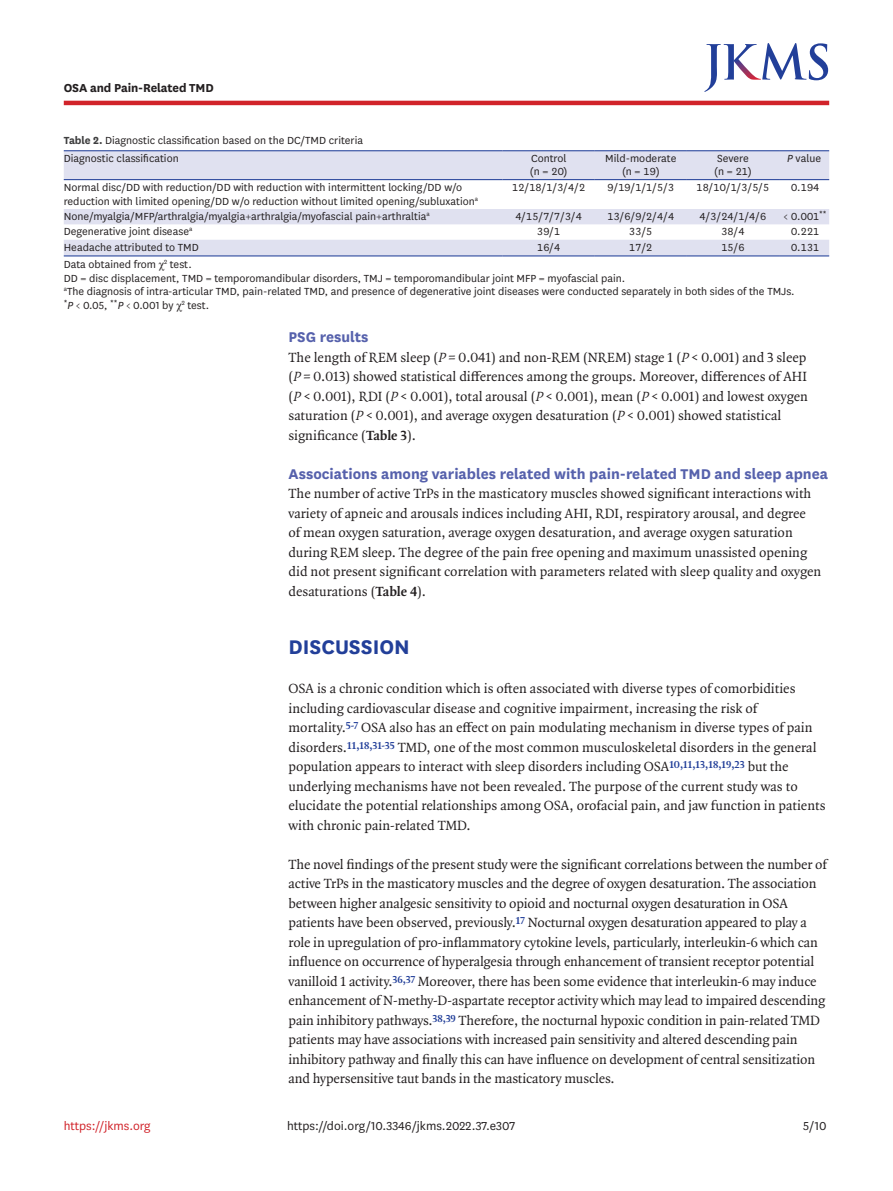
<style>
.page{position:relative;width:893px;height:1191px;background:#fff}
.page>*{position:absolute;margin:0;border:0;box-sizing:border-box;transform-origin:0 0}
.body_title1{font:700 23.1px "National";color:#223f99}
.body_title2{font:700 16.5px "National";color:#5661ac}
.body_p_first{font:14.25px/19.5px "Quadraat OT";color:#231f20}
.body_p{font:14.25px/19.5px "Quadraat OT";letter-spacing:-.01em;color:#231f20}
.doi_running_footer{font:13.5px "National";color:#231f20}
.alt-title-type{font:700 13.5px "National";letter-spacing:-.01em;color:#231f20}
.t1{font:13.5px "National";color:#d1232a}
.tbody_entry{font:12px/13.5px "National";color:#231f20}
.table-wrap-foot_p{font:12px "National";color:#231f20}
.thead_entry{font:12px/13.5px "National";color:#231f20}
.table-wrap_caption{font:12px "National";color:#231f20}
.table-wrap-foot_p_fi{font:12px "National";color:#231f20}
.s1{font-weight:700;color:#3e3e3f}
.s2{font-style:italic}
.s3{font-family:"Times New Roman"}
.s4{font-weight:700}
</style>
<div class="page">
<hr style="left:64px;top:101px;width:765px;height:4px;background:#d1232a">
<svg style="left:704px;top:43px;width:124px;height:49px"></svg>
<svg style="left:64px;top:151px;width:765px;height:104px;fill:#e0e1f0"></svg>
<hr style="left:64px;top:150px;width:439px;height:1px;background:#223f99">
<hr style="left:503px;top:150px;width:92px;height:1px;background:#223f99">
<hr style="left:595px;top:150px;width:92px;height:1px;background:#223f99">
<hr style="left:687px;top:150px;width:92px;height:1px;background:#223f99">
<hr style="left:779px;top:150px;width:50px;height:1px;background:#223f99">
<hr style="left:64px;top:179px;width:439px;height:1px;background:#223f99">
<hr style="left:503px;top:179px;width:92px;height:1px;background:#223f99">
<hr style="left:595px;top:179px;width:92px;height:1px;background:#223f99">
<hr style="left:687px;top:179px;width:92px;height:1px;background:#223f99">
<hr style="left:779px;top:179px;width:50px;height:1px;background:#223f99">
<hr style="left:64px;top:255px;width:439px;height:1px;background:#223f99">
<hr style="left:503px;top:255px;width:92px;height:1px;background:#223f99">
<hr style="left:595px;top:255px;width:92px;height:1px;background:#223f99">
<hr style="left:687px;top:255px;width:92px;height:1px;background:#223f99">
<hr style="left:779px;top:255px;width:50px;height:1px;background:#223f99">
<p class="alt-title-type" style="left:64px;top:78px;width:152px">OSA and Pain-Related TMD</p>
<p class="table-wrap_caption" style="left:64px;top:133px;width:301px"><span class="s1">Table 2.</span> Diagnostic classification based on the DC/TMD criteria</p>
<p class="thead_entry" style="left:64px;top:151px;width:116px">Diagnostic classification</p>
<p class="thead_entry" style="left:530px;top:151px;width:39px">Control (n = 20)</p>
<p class="thead_entry" style="left:605px;top:151px;width:73px;text-align:center">Mild-moderate (n = 19)</p>
<p class="thead_entry" style="left:714px;top:151px;width:39px">Severe (n = 21)</p>
<p class="thead_entry" style="left:787px;top:151px;width:35px"><span class="s2">P</span> value</p>
<p class="tbody_entry" style="left:64px;top:180px;width:416px">Normal disc/DD with reduction/DD with reduction with intermittent locking/DD w/o reduction with limited opening/DD w/o reduction without limited opening/subluxation<sup>a</sup></p>
<p class="tbody_entry" style="left:512px;top:180px;width:75px">12/18/1/3/4/2</p>
<p class="tbody_entry" style="left:607px;top:180px;width:69px">9/19/1/1/5/3</p>
<p class="tbody_entry" style="left:696px;top:180px;width:75px">18/10/1/3/5/5</p>
<p class="tbody_entry" style="left:791px;top:180px;width:30px">0.194</p>
<p class="tbody_entry" style="left:64px;top:209px;width:368px">None/myalgia/MFP/arthralgia/myalgia+arthralgia/myofascial pain+arthraltia<sup>a</sup></p>
<p class="tbody_entry" style="left:515px;top:209px;width:69px">4/15/7/7/3/4</p>
<p class="tbody_entry" style="left:607px;top:209px;width:69px">13/6/9/2/4/4</p>
<p class="tbody_entry" style="left:699px;top:209px;width:69px">4/3/24/1/4/6</p>
<p class="tbody_entry" style="left:784px;top:209px;width:44px">&lt; 0.001<sup>**</sup></p>
<p class="tbody_entry" style="left:64px;top:224px;width:130px">Degenerative joint disease<sup>a</sup></p>
<p class="tbody_entry" style="left:537px;top:224px;width:25px">39/1</p>
<p class="tbody_entry" style="left:629px;top:224px;width:25px">33/5</p>
<p class="tbody_entry" style="left:721px;top:224px;width:25px">38/4</p>
<p class="tbody_entry" style="left:791px;top:224px;width:30px">0.221</p>
<p class="tbody_entry" style="left:64px;top:240px;width:137px">Headache attributed to TMD</p>
<p class="tbody_entry" style="left:537px;top:240px;width:25px">16/4</p>
<p class="tbody_entry" style="left:629px;top:240px;width:25px">17/2</p>
<p class="tbody_entry" style="left:721px;top:240px;width:25px">15/6</p>
<p class="tbody_entry" style="left:791px;top:240px;width:30px">0.131</p>
<p class="table-wrap-foot_p_fi" style="left:64px;top:257px;width:129px">Data obtained from <span class="s3">χ</span><sup>2</sup> test.</p>
<p class="table-wrap-foot_p" style="left:64px;top:270px;width:563px">DD = disc displacement, TMD = temporomandibular disorders, TMJ = temporomandibular joint MFP = myofascial pain.</p>
<p class="table-wrap-foot_p" style="left:64px;top:284px;width:732px"><sup>a</sup>The diagnosis of intra-articular TMD, pain-related TMD, and presence of degenerative joint diseases were conducted separately in both sides of the TMJs.</p>
<p class="table-wrap-foot_p" style="left:64px;top:297px;width:147px"><sup>*</sup><span class="s2">P</span> &lt; 0.05, <sup>**</sup><span class="s2">P</span> &lt; 0.001 by <span class="s3">χ</span><sup>2</sup> test.</p>
<p class="body_title2" style="left:289px;top:325px;width:82px">PSG results</p>
<p class="body_p_first" style="left:289px;top:347px;width:521px">The length of REM sleep (<span class="s2">P</span> = 0.041) and non-REM (NREM) stage 1 (<span class="s2">P</span> &lt; 0.001) and 3 sleep (<span class="s2">P</span> = 0.013) showed statistical differences among the groups. Moreover, differences of AHI (<span class="s2">P</span> &lt; 0.001), RDI (<span class="s2">P</span> &lt; 0.001), total arousal (<span class="s2">P</span> &lt; 0.001), mean (<span class="s2">P</span> &lt; 0.001) and lowest oxygen saturation (<span class="s2">P</span> &lt; 0.001), and average oxygen desaturation (<span class="s2">P</span> &lt; 0.001) showed statistical significance (<span class="s4">Table 3</span>).</p>
<p class="body_title2" style="left:289px;top:462px;width:541px">Associations among variables related with pain-related TMD and sleep apnea</p>
<p class="body_p_first" style="left:289px;top:484px;width:534px">The number of active TrPs in the masticatory muscles showed significant interactions with variety of apneic and arousals indices including AHI, RDI, respiratory arousal, and degree<br>of mean oxygen saturation, average oxygen desaturation, and average oxygen saturation during REM sleep. The degree of the pain free opening and maximum unassisted opening did not present significant correlation with parameters related with sleep quality and oxygen desaturations (<span class="s4">Table 4</span>).</p>
<p class="body_title1" style="left:289px;top:631px;width:123px">DISCUSSION</p>
<p class="body_p_first" style="left:289px;top:679px;width:539px">OSA is a chronic condition which is often associated with diverse types of comorbidities including cardiovascular disease and cognitive impairment, increasing the risk of mortality.<sup>5-7</sup> OSA also has an effect on pain modulating mechanism in diverse types of pain disorders.<sup>11,18,31-35</sup> TMD, one of the most common musculoskeletal disorders in the general population appears to interact with sleep disorders including OSA<sup>10,11,13,18,19,23</sup> but the underlying mechanisms have not been revealed. The purpose of the current study was to elucidate the potential relationships among OSA, orofacial pain, and jaw function in patients with chronic pain-related TMD.</p>
<p class="body_p" style="left:289px;top:854px;width:540px">The novel findings of the present study were the significant correlations between the number of active TrPs in the masticatory muscles and the degree of oxygen desaturation. The association between higher analgesic sensitivity to opioid and nocturnal oxygen desaturation in OSA patients have been observed, previously.<sup>17</sup> Nocturnal oxygen desaturation appeared to play a role in upregulation of pro-inflammatory cytokine levels, particularly, interleukin-6 which can influence on occurrence of hyperalgesia through enhancement of transient receptor potential vanilloid 1 activity.<sup>36,37</sup> Moreover, there has been some evidence that interleukin-6 may induce enhancement of N-methy-D-aspartate receptor activity which may lead to impaired descending pain inhibitory pathways.<sup>38,39</sup> Therefore, the nocturnal hypoxic condition in pain-related TMD patients may have associations with increased pain sensitivity and altered descending pain inhibitory pathway and finally this can have influence on development of central sensitization and hypersensitive taut bands in the masticatory muscles.</p>
<p class="doi_running_footer" style="left:287px;top:1116px;width:230px">https://doi.org/10.3346/jkms.2022.37.e307</p>
<p class="t1" style="left:64px;top:1116px;width:88px">https://jkms.org</p>
<p class="doi_running_footer" style="left:803px;top:1116px;width:25px">5/10</p>
</div>
